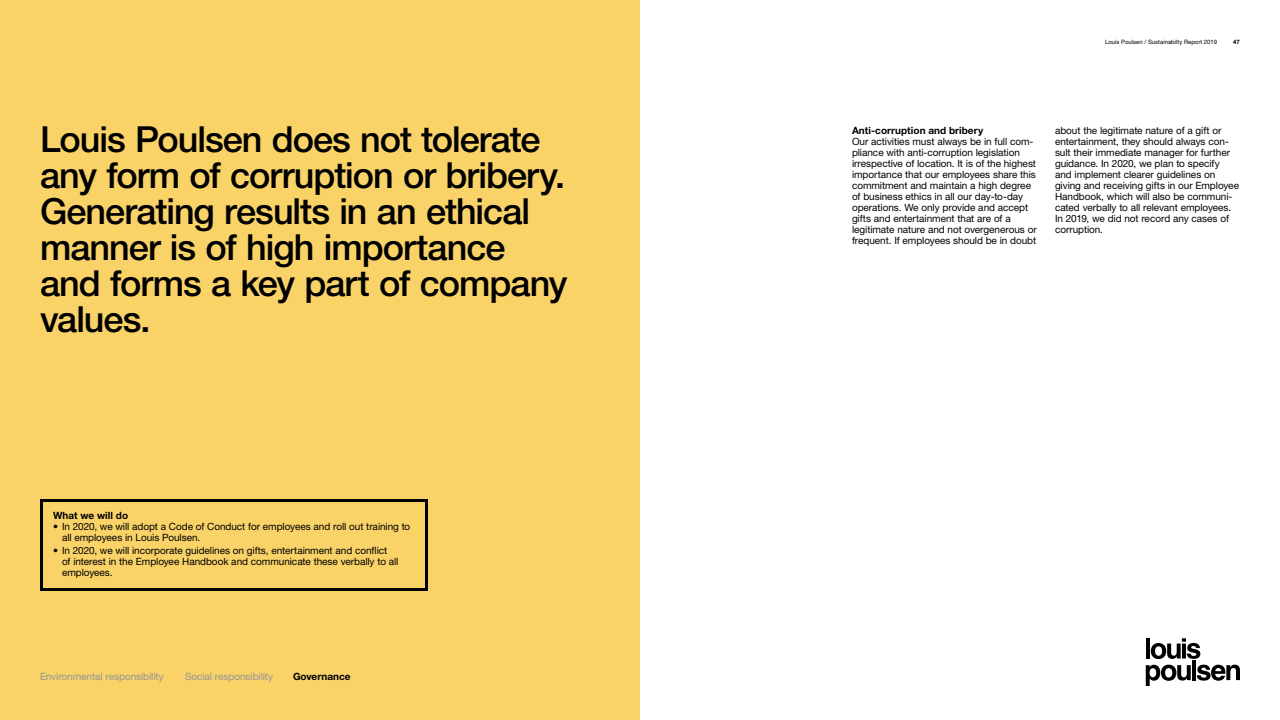
<style>
.page{position:relative;width:1280px;height:720px;background:#fff}
.page>*{position:absolute;margin:0;border:0;box-sizing:border-box;transform-origin:0 0}
.t1{font:500 36px/36px "Helvetica Neue LT Std";letter-spacing:-.03em;color:#000}
.t2{font:10px/11px "Helvetica Neue LT Std";letter-spacing:-.005em;color:#000}
.t3{font:10px "Helvetica Neue LT Std";letter-spacing:-.005em;color:#939598}
.t4{font:700 10px "Helvetica Neue LT Std";letter-spacing:.005em;color:#000}
.t5{font:6px "Helvetica Neue LT Std";color:#000}
.t6{font:700 6px "Helvetica Neue LT Std";color:#000}
</style>
<div class="page">
<div style="left:0;top:0;width:640px;height:720px;background:#f9d268"></div>
<hr style="left:1146px;top:638px;width:4px;height:20px;background:#000">
<svg style="left:1151px;top:638px;width:49px;height:21px"></svg>
<svg style="left:1146px;top:665px;width:45px;height:21px"></svg>
<hr style="left:1192px;top:660px;width:4px;height:20px;background:#000">
<svg style="left:1197px;top:665px;width:43px;height:16px"></svg>
<div style="left:40px;top:499px;width:388px;height:92px;border:3px solid #000"></div>
<p class="t5" style="left:1105px;top:39px;width:114px">Louis Poulsen / Sustainabilty Report 2019</p>
<p class="t6" style="left:1233px;top:38px;width:8px">47</p>
<p class="t2" style="left:852px;top:136px;width:186px">Our activities must always be in full com&shy;pliance with anti-corruption legislation irrespective of location. It is of the highest importance that our employees share this commitment and maintain a high degree of business ethics in all our day-to-day operations. We only provide and accept gifts and entertainment that are of a legitimate nature and not overgenerous or frequent. If employees should be in doubt</p>
<p class="t2" style="left:1055px;top:125px;width:186px">about the legitimate nature of a gift or entertainment, they should always con&shy;sult their immediate manager for further guidance. In 2020, we plan to specify<br>and implement clearer guidelines on giving and receiving gifts in our Employee Handbook, which will also be communi&shy;cated verbally to all relevant employees.<br>In 2019, we did not record any cases of corruption.</p>
<h1 class="t1" style="left:40px;top:121px;width:529px">Louis Poulsen does not tolerate any form of corruption or bribery.<br>Generating results in an ethical manner is of high importance and forms a key part of company values.</h1>
<p class="t4" style="left:852px;top:124px;width:133px">Anti-corruption and bribery</p>
<p class="t4" style="left:53px;top:509px;width:77px">What we will do</p>
<p class="t2" style="left:62px;top:521px;width:350px;text-indent:-9px">• In 2020, we will adopt a Code of Conduct for employees and roll out training to all employees in Louis Poulsen.</p>
<p class="t2" style="left:62px;top:545px;width:338px;text-indent:-9px">• In 2020, we will incorporate guidelines on gifts, entertainment and conflict<br>of interest in the Employee Handbook and communicate these verbally to all employees.</p>
<p class="t3" style="left:40px;top:670px;width:125px">Environmental responsibility</p>
<p class="t3" style="left:185px;top:670px;width:90px">Social responsibility</p>
<p class="t4" style="left:293px;top:670px;width:59px">Governance</p>
</div>
